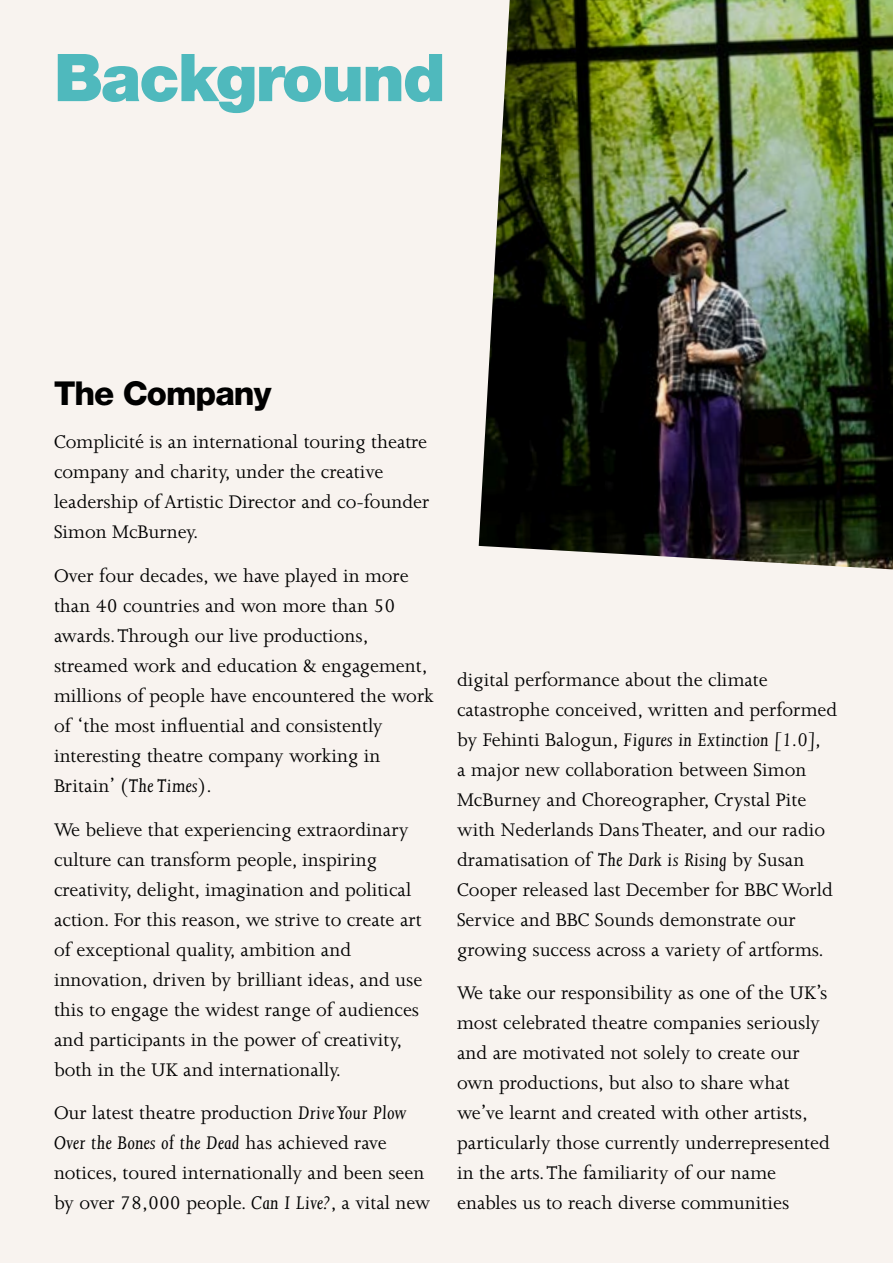
<style>
.page{position:relative;width:893px;height:1263px;background:#f8f3ef}
.page>*{position:absolute;margin:0;border:0;box-sizing:border-box;transform-origin:0 0}
.t1{font:900 66px "Helvetica Neue LT Std";letter-spacing:-.03em;color:#4fb9bd}
.t2{font:800 33px "Helvetica Neue LT Std";letter-spacing:-.03em;color:#000}
.t3{font:21px/30px "Joanna MT Std";color:#000}
.s1{font-style:italic}
</style>
<div class="page">
<img style="left:479px;top:0;width:414px;height:570px">
<h1 class="t1" style="left:54px;top:38px;width:393px">Background</h1>
<h2 class="t2" style="left:54px;top:373px;width:219px">The Company</h2>
<p class="t3" style="left:54px;top:427px;width:377px">Complicité is an international touring theatre company and charity, under the creative leadership of Artistic Director and co-founder Simon McBurney.</p>
<p class="t3" style="left:54px;top:561px;width:381px">Over four decades, we have played in more than 40 countries and won more than 50 awards. Through our live productions, streamed work and education &amp; engagement, millions of people have encountered the work of ‘the most influential and consistently interesting theatre company working in Britain’ (<span class="s1">The Times</span>).</p>
<p class="t3" style="left:54px;top:814px;width:370px">We believe that experiencing extraordinary culture can transform people, inspiring creativity, delight, imagination and political action. For this reason, we strive to create art of exceptional quality, ambition and innovation, driven by brilliant ideas, and use this to engage the widest range of audiences and participants in the power of creativity, both in the UK and internationally.</p>
<p class="t3" style="left:54px;top:1098px;width:378px">Our latest theatre production <span class="s1">Drive Your Plow Over the Bones of the Dead</span> has achieved rave notices, toured internationally and been seen by over 78,000 people. <span class="s1">Can I Live?</span>, a vital new</p>
<p class="t3" style="left:457px;top:664px;width:382px">digital performance about the climate catastrophe conceived, written and performed by Fehinti Balogun, <span class="s1">Figures in Extinction [1.0],<br></span>a major new collaboration between Simon McBurney and Choreographer, Crystal Pite with Nederlands Dans Theater, and our radio dramatisation of <span class="s1">The Dark is Rising</span> by Susan Cooper released last December for BBC World Service and BBC Sounds demonstrate our growing success across a variety of artforms.</p>
<p class="t3" style="left:457px;top:978px;width:374px">We take our responsibility as one of the UK’s most celebrated theatre companies seriously and are motivated not solely to create our own productions, but also to share what we’ve learnt and created with other artists, particularly those currently underrepresented in the arts. The familiarity of our name enables us to reach diverse communities</p>
</div>
